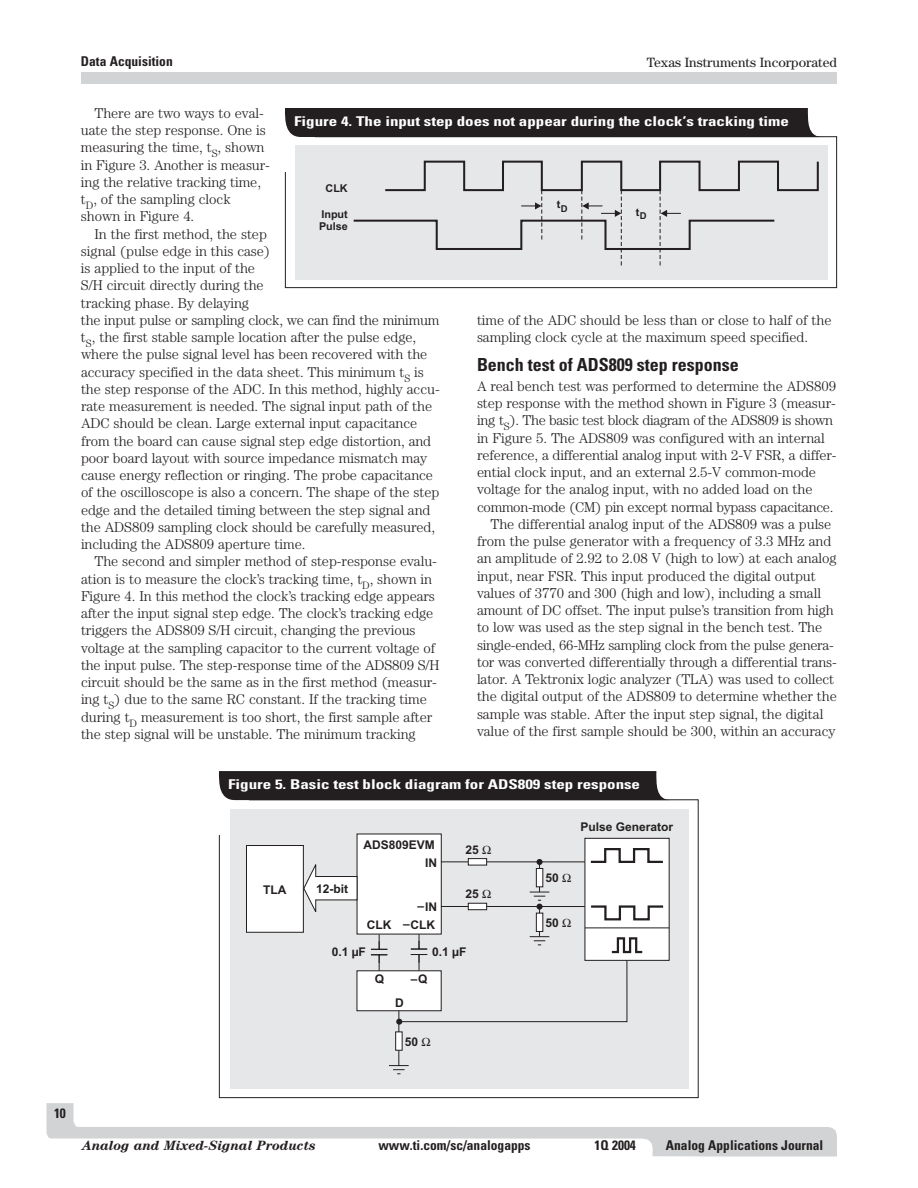
<style>
.page{position:relative;width:918px;height:1188px;background:#fff}
.page>*{position:absolute;margin:0;border:0;box-sizing:border-box;transform-origin:0 0}
.t1{font:700 condensed 18px "Univers";color:#231f20}
.t2{font:300 14.25px/17.2px "Century";letter-spacing:-.005em;color:#231f20}
.t3{font:300 14.25px "Century";letter-spacing:-.025em;color:#231f20}
.t4{font:700 condensed 13.5px "Univers";color:#fff;scale:1.26 1}
.t5{font:700 condensed 13.5px "Univers";color:#231f20}
.t6{font:italic 700 13.5px "Century";color:#231f20}
.t7{font:13.5px "Century";color:#231f20}
.t8{font:700 12px/17.9px "Arial";color:#231f20;text-align:right}
.t9{font:700 11.85px "Arial";color:#231f20}
.t10{font:700 10.8px "Arial";color:#231f20}
</style>
<div class="page">
<div style="left:81px;top:72px;width:756px;height:11px;background:#d1d3d4"></div>
<svg style="left:46px;top:1103px;width:791px;height:53px"></svg>
<div style="left:81px;top:1139px;width:557px;height:17px;background:#fff"></div>
<div style="left:285px;top:136px;width:552px;height:152px;border:1px solid #231f20"></div>
<div style="left:282px;top:108px;width:33px;height:63px;background:#fff"></div>
<div style="left:295px;top:146px;width:533px;height:134px;background:#e6e7e8"></div>
<svg style="left:353px;top:160px;width:466px;height:106px"></svg>
<div style="left:285px;top:108px;width:538px;height:29px;background:#231f20"></div>
<div style="left:230px;top:809px;width:458px;height:280px;background:#e6e7e8"></div>
<div style="left:246px;top:845px;width:58px;height:88px;background:#fff;border:1px solid #231f20"></div>
<div style="left:357px;top:834px;width:85px;height:101px;background:#fff"></div>
<div style="left:584px;top:838px;width:86px;height:123px;background:#fff;border:1px solid #231f20"></div>
<div style="left:357px;top:970px;width:85px;height:41px;background:#fff"></div>
<svg style="left:303px;top:863px;width:55px;height:53px"></svg>
<hr style="left:585px;top:927px;width:84px;height:1px;background:#231f20">
<div style="left:219px;top:771px;width:452px;height:29px;background:#231f20"></div>
<svg style="left:371px;top:845px;width:294px;height:229px"></svg>
<p class="t5" style="left:81px;top:56px;width:93px">Data Acquisition</p>
<p class="t7" style="left:647px;top:57px;width:192px">Texas Instruments Incorporated</p>
<p class="t2" style="left:81px;top:106px;width:190px;text-indent:14px">There are two ways to eval&shy;uate the step response. One is measuring the time, t<sub>S</sub>, shown in Figure 3. Another is measur&shy;ing the relative tracking time, t<sub>D</sub>, of the sampling clock shown in Figure 4.</p>
<p class="t2" style="left:81px;top:226px;width:360px;text-indent:14px">In the first method, the step<br>signal (pulse edge in this case)<br>is applied to the input of the<br>S/H circuit directly during the<br>tracking phase. By delaying<br>the input pulse or sampling clock, we can find the minimum t<sub>S</sub>, the first stable sample location after the pulse edge, where the pulse signal level has been recovered with the accuracy specified in the data sheet. This minimum t<sub>S</sub> is the step response of the ADC. In this method, highly accu&shy;rate measurement is needed. The signal input path of the ADC should be clean. Large external input capacitance from the board can cause signal step edge distortion, and poor board layout with source impedance mismatch may cause energy reflection or ringing. The probe capacitance of the oscilloscope is also a concern. The shape of the step edge and the detailed timing between the step signal and the ADS809 sampling clock should be carefully measured, including the ADS809 aperture time.</p>
<p class="t2" style="left:81px;top:554px;width:360px;text-indent:14px">The second and simpler method of step-response evalu&shy;ation is to measure the clock’s tracking time, t<sub>D</sub>, shown in Figure 4. In this method the clock’s tracking edge appears after the input signal step edge. The clock’s tracking edge triggers the ADS809 S/H circuit, changing the previous voltage at the sampling capacitor to the current voltage of the input pulse. The step-response time of the ADS809 S/H circuit should be the same as in the first method (measur&shy;ing t<sub>S</sub>) due to the same RC constant. If the tracking time during t<sub>D</sub> measurement is too short, the first sample after the step signal will be unstable. The minimum tracking</p>
<p class="t4" style="left:294px;top:116px;width:394px">Figure 4. The input step does not appear during the clock’s tracking time</p>
<p class="t10" style="left:326px;top:184px;width:24px">CLK</p>
<p class="t10" style="left:557px;top:200px;width:12px">t<sub>D</sub></p>
<p class="t10" style="left:321px;top:210px;width:28px">Input</p>
<p class="t10" style="left:636px;top:208px;width:12px">t<sub>D</sub></p>
<p class="t10" style="left:319px;top:222px;width:30px">Pulse</p>
<p class="t2" style="left:477px;top:313px;width:356px">time of the ADC should be less than or close to half of the sampling clock cycle at the maximum speed specified.</p>
<p class="t1" style="left:477px;top:358px;width:263px">Bench test of ADS809 step response</p>
<p class="t2" style="left:477px;top:379px;width:361px">A real bench test was performed to determine the ADS809</p>
<p class="t2" style="left:477px;top:396px;width:360px">step response with the method shown in Figure 3 (measur-</p>
<p class="t3" style="left:477px;top:415px;width:358px">ing t<sub>S</sub>). The basic test block diagram of the ADS809 is shown</p>
<p class="t2" style="left:477px;top:430px;width:349px">in Figure 5. The ADS809 was configured with an internal</p>
<p class="t2" style="left:477px;top:448px;width:361px">reference, a differential analog input with 2-V FSR, a differ-</p>
<p class="t2" style="left:477px;top:465px;width:341px">ential clock input, and an external 2.5-V common-mode</p>
<p class="t2" style="left:477px;top:482px;width:337px">voltage for the analog input, with no added load on the</p>
<p class="t2" style="left:477px;top:499px;width:358px">common-mode (CM) pin except normal bypass capacitance.</p>
<p class="t2" style="left:491px;top:516px;width:342px">The differential analog input of the ADS809 was a pulse</p>
<p class="t2" style="left:477px;top:534px;width:356px">from the pulse generator with a frequency of 3.3 MHz and</p>
<p class="t2" style="left:477px;top:551px;width:361px">an amplitude of 2.92 to 2.08 V (high to low) at each analog</p>
<p class="t2" style="left:477px;top:568px;width:340px">input, near FSR. This input produced the digital output</p>
<p class="t2" style="left:477px;top:585px;width:346px">values of 3770 and 300 (high and low), including a small</p>
<p class="t2" style="left:477px;top:603px;width:358px">amount of DC offset. The input pulse’s transition from high</p>
<p class="t2" style="left:477px;top:620px;width:347px">to low was used as the step signal in the bench test. The</p>
<p class="t2" style="left:477px;top:637px;width:358px">single-ended, 66-MHz sampling clock from the pulse genera-</p>
<p class="t2" style="left:477px;top:654px;width:362px">tor was converted differentially through a differential trans-</p>
<p class="t2" style="left:477px;top:672px;width:359px">lator. A Tektronix logic analyzer (TLA) was used to collect</p>
<p class="t2" style="left:477px;top:689px;width:361px">the digital output of the ADS809 to determine whether the</p>
<p class="t2" style="left:477px;top:706px;width:348px">sample was stable. After the input step signal, the digital</p>
<p class="t2" style="left:477px;top:723px;width:360px">value of the first sample should be 300, within an accuracy</p>
<p class="t4" style="left:228px;top:779px;width:329px">Figure 5. Basic test block diagram for ADS809 step response</p>
<p class="t8" style="left:263px;top:882px;width:25px">TLA</p>
<p class="t8" style="left:316px;top:881px;width:34px">12-bit</p>
<p class="t8" style="left:363px;top:837px;width:75px">ADS809EVM<br>IN</p>
<p class="t8" style="left:367px;top:899px;width:72px">–IN<br>CLK –CLK</p>
<p class="t8" style="left:466px;top:842px;width:15px">25</p>
<p class="t8" style="left:466px;top:886px;width:15px">25</p>
<p class="t8" style="left:332px;top:944px;width:36px">0.1 µF</p>
<p class="t8" style="left:432px;top:944px;width:36px">0.1 µF</p>
<p class="t8" style="left:375px;top:971px;width:11px">Q</p>
<p class="t9" style="left:411px;top:974px;width:18px">–Q</p>
<p class="t8" style="left:395px;top:996px;width:10px">D</p>
<p class="t8" style="left:405px;top:1034px;width:15px">50</p>
<p class="t8" style="left:545px;top:870px;width:15px">50</p>
<p class="t8" style="left:545px;top:915px;width:15px">50</p>
<p class="t8" style="left:581px;top:819px;width:94px">Pulse Generator</p>
<p class="t5" style="left:54px;top:1108px;width:13px">10</p>
<p class="t6" style="left:82px;top:1141px;width:235px">Analog and Mixed-Signal Products</p>
<p class="t5" style="left:378px;top:1141px;width:154px">www.ti.com/sc/analogapps</p>
<p class="t5" style="left:594px;top:1141px;width:43px">1Q 2004</p>
<p class="t5" style="left:666px;top:1140px;width:159px">Analog Applications Journal</p>
</div>
